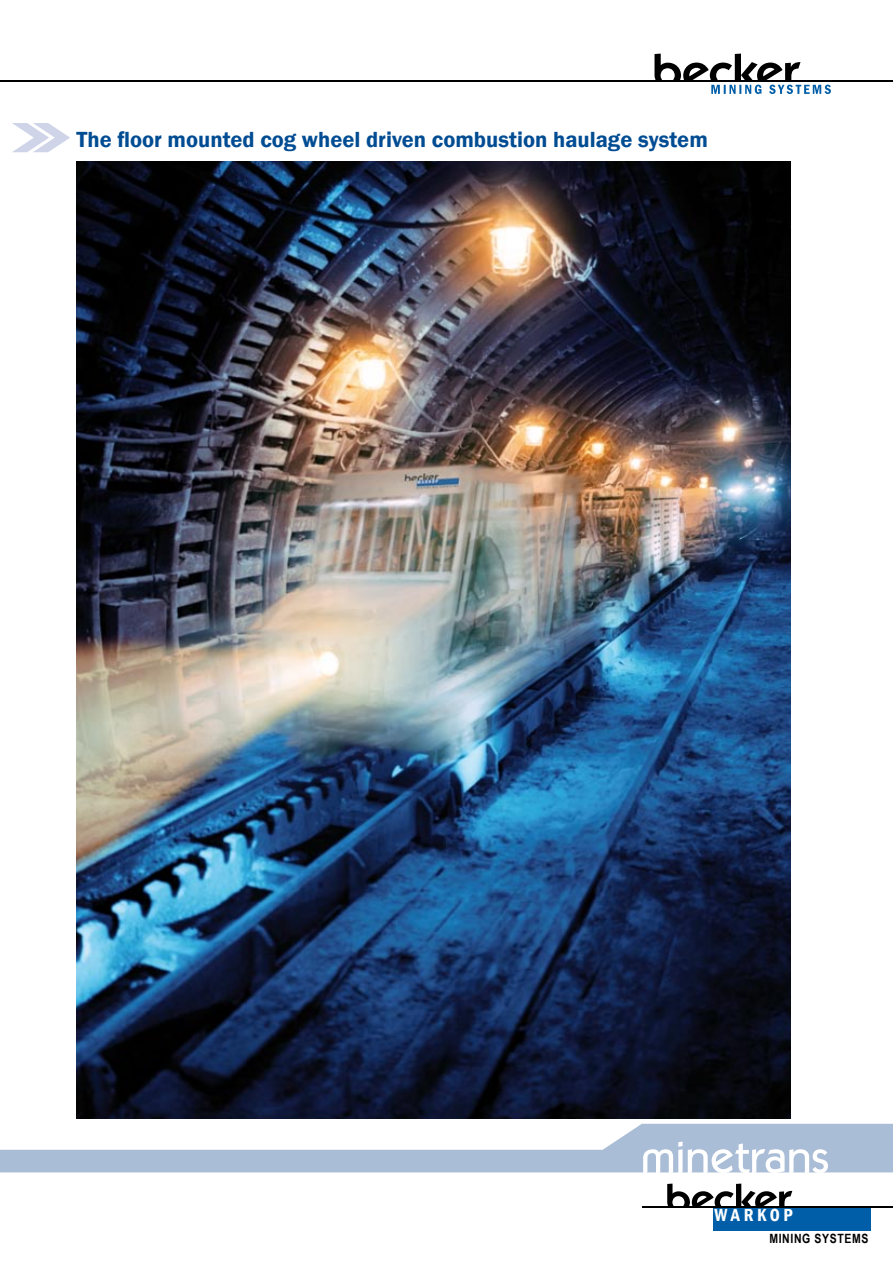
<style>
.page{position:relative;width:893px;height:1263px;background:#fff}
.page>*{position:absolute;margin:0;border:0;box-sizing:border-box;transform-origin:0 0}
.t1{font:600 22.5px "Franklin Gothic";color:#004c93}
.t2{font:600 condensed 18px "Franklin Gothic";letter-spacing:.2em;color:#fff}
.t3{font:700 12.75px "Arial Narrow";letter-spacing:.05em;color:#000}
</style>
<div class="page">
<hr style="left:2px;top:81px;width:891px;height:1px;background:#000">
<svg style="left:654px;top:54px;width:177px;height:40px"></svg>
<svg style="left:12px;top:123px;width:58px;height:29px"></svg>
<div style="left:714px;top:1207px;width:157px;height:23px;background:#005ea8"></div>
<hr style="left:643px;top:1207px;width:250px;height:1px;background:#000">
<svg style="left:667px;top:1183px;width:125px;height:24px"></svg>
<svg style="left:0;top:1124px;width:893px;height:49px"></svg>
<img style="left:77px;top:162px;width:714px;height:956px">
<p class="t1" style="left:77px;top:125px;width:633px">The floor mounted cog wheel driven combustion haulage system</p>
<p class="t2" style="left:714px;top:1202px;width:80px">WARKOP</p>
<p class="t3" style="left:769px;top:1229px;width:101px">MINING SYSTEMS</p>
</div>
